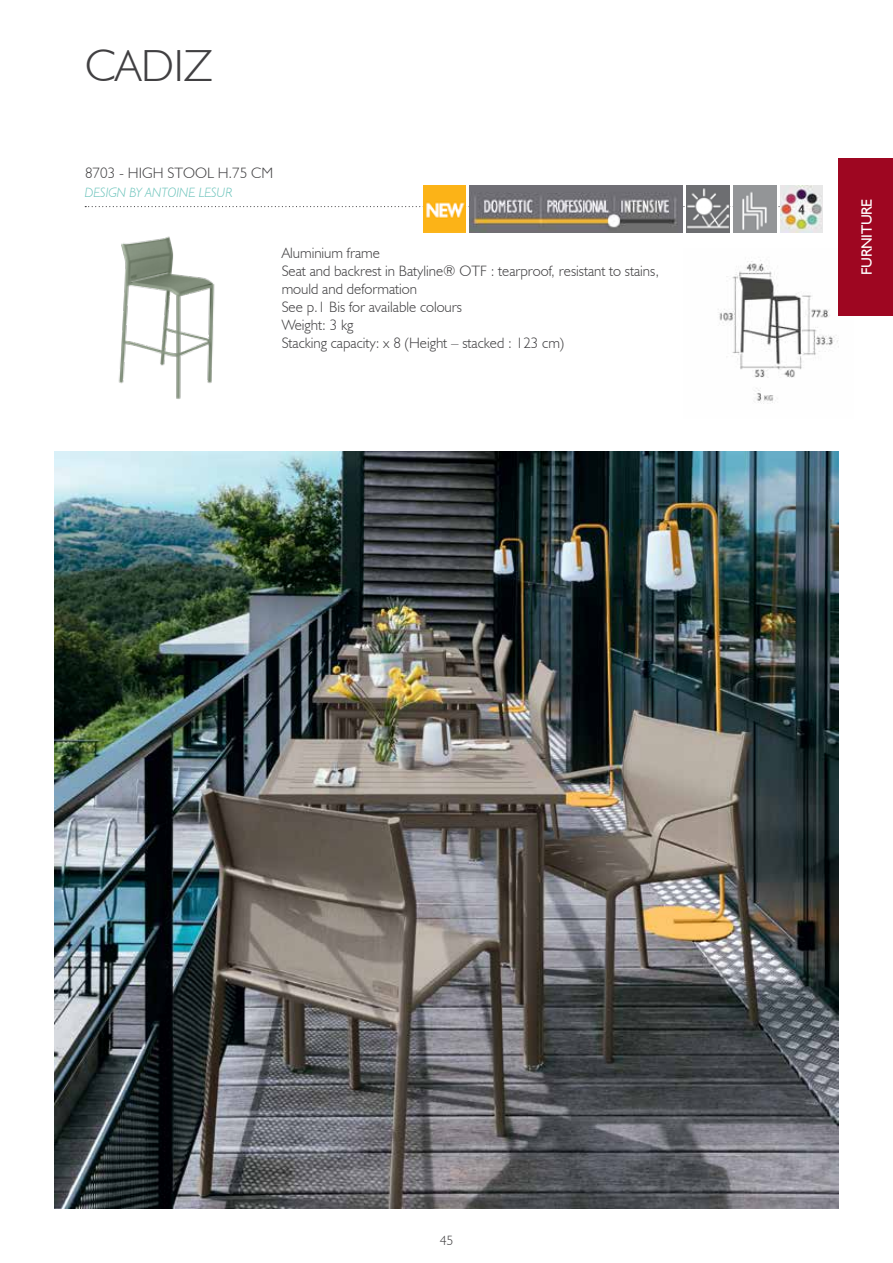
<style>
.page{position:relative;width:893px;height:1263px;background:#fff}
.page>*{position:absolute;margin:0;border:0;box-sizing:border-box;transform-origin:0 0}
.t1{font:300 45px "Humanist 521 BT";color:#414042}
.t2{font:300 15px/18px "Humanist 521 BT";color:#414042}
.t3{font:15px "Humanist 521 BT";letter-spacing:-.02em;color:#fff}
.t4{font:italic 300 13.5px "Humanist 521 BT";color:#6dc4bc}
.t5{font:300 13.5px "Humanist 521 BT";color:#414042}
</style>
<div class="page">
<img style="left:55px;top:451px;width:784px;height:757px">
<svg style="left:85px;top:206px;width:695px;height:1px"></svg>
<img style="left:118px;top:236px;width:97px;height:163px">
<img style="left:718px;top:249px;width:121px;height:155px">
<img style="left:423px;top:186px;width:43px;height:46px">
<img style="left:470px;top:186px;width:212px;height:46px">
<img style="left:687px;top:186px;width:42px;height:46px">
<img style="left:733px;top:186px;width:43px;height:46px">
<img style="left:780px;top:186px;width:43px;height:46px">
<div style="left:839px;top:158px;width:54px;height:158px;background:#9e0621"></div>
<h1 class="t1" style="left:85px;top:38px;width:129px">CADIZ</h1>
<p class="t2" style="left:85px;top:164px;width:190px">8703 - HIGH STOOL H.75 CM</p>
<p class="t4" style="left:85px;top:184px;width:149px">DESIGN BY ANTOINE LESUR</p>
<p class="t2" style="left:282px;top:243px;width:379px">Aluminium frame<br>Seat and backrest in Batyline® OTF : tearproof, resistant to stains, mould and deformation<br>See p.1 Bis for available colours<br>Weight: 3 kg<br>Stacking capacity: x 8 (Height – stacked : 123 cm)</p>
<p class="t3" style="left:857px;top:275px;width:78px;rotate:-90deg">FURNITURE</p>
<p class="t5" style="left:440px;top:1232px;width:15px">45</p>
</div>
